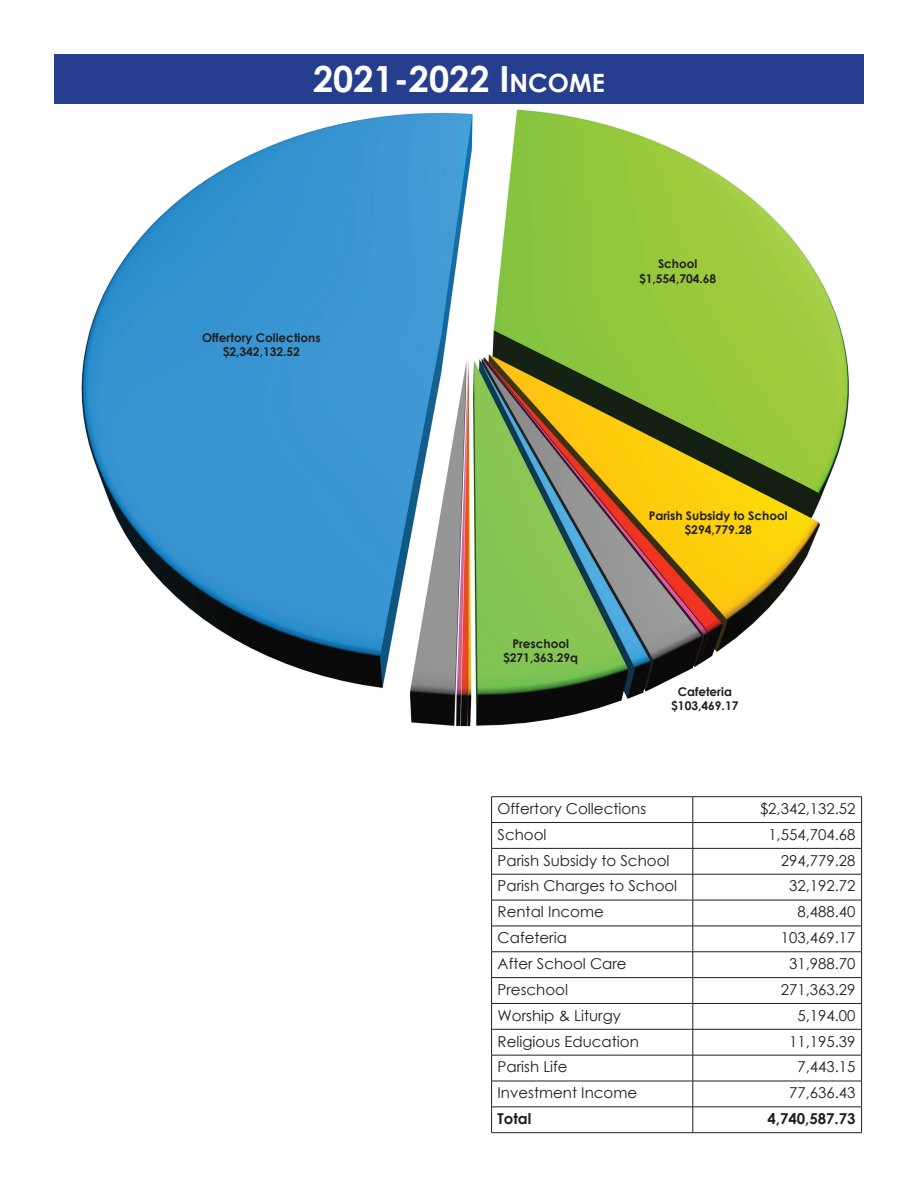
<style>
.page{position:relative;width:918px;height:1188px;background:#fff}
.page>*{position:absolute;margin:0;border:0;box-sizing:border-box;transform-origin:0 0}
.t1{font:700 36px "Century Gothic";color:#fff}
.t2{font:15px "Century Gothic";color:#231f20}
.t3{font:700 15px "Century Gothic";color:#231f20}
.t4{font:700 12px/14.4px "Century Gothic";color:#231f20;text-align:center}
.s1{font-size:25.2px}
</style>
<div class="page">
<img style="left:81px;top:109px;width:768px;height:618px">
<div style="left:54px;top:54px;width:810px;height:50px;background:#253f8e"></div>
<hr style="left:491px;top:796px;width:202px;height:1px;background:#231f20">
<hr style="left:693px;top:796px;width:169px;height:1px;background:#231f20">
<hr style="left:491px;top:822px;width:202px;height:1px;background:#231f20">
<hr style="left:693px;top:822px;width:169px;height:1px;background:#231f20">
<hr style="left:491px;top:848px;width:202px;height:1px;background:#231f20">
<hr style="left:693px;top:848px;width:169px;height:1px;background:#231f20">
<hr style="left:491px;top:874px;width:202px;height:1px;background:#231f20">
<hr style="left:693px;top:874px;width:169px;height:1px;background:#231f20">
<hr style="left:491px;top:900px;width:202px;height:1px;background:#231f20">
<hr style="left:693px;top:900px;width:169px;height:1px;background:#231f20">
<hr style="left:491px;top:926px;width:202px;height:1px;background:#231f20">
<hr style="left:693px;top:926px;width:169px;height:1px;background:#231f20">
<hr style="left:491px;top:952px;width:202px;height:1px;background:#231f20">
<hr style="left:693px;top:952px;width:169px;height:1px;background:#231f20">
<hr style="left:491px;top:977px;width:202px;height:1px;background:#231f20">
<hr style="left:693px;top:977px;width:169px;height:1px;background:#231f20">
<hr style="left:491px;top:1003px;width:202px;height:1px;background:#231f20">
<hr style="left:693px;top:1003px;width:169px;height:1px;background:#231f20">
<hr style="left:491px;top:1029px;width:202px;height:1px;background:#231f20">
<hr style="left:693px;top:1029px;width:169px;height:1px;background:#231f20">
<hr style="left:491px;top:1055px;width:202px;height:1px;background:#231f20">
<hr style="left:693px;top:1055px;width:169px;height:1px;background:#231f20">
<hr style="left:491px;top:1081px;width:202px;height:1px;background:#231f20">
<hr style="left:693px;top:1081px;width:169px;height:1px;background:#231f20">
<hr style="left:491px;top:1107px;width:202px;height:1px;background:#231f20">
<svg style="left:491px;top:797px;width:1px;height:335px"></svg>
<hr style="left:693px;top:1107px;width:169px;height:1px;background:#231f20">
<svg style="left:693px;top:797px;width:1px;height:335px"></svg>
<svg style="left:861px;top:797px;width:1px;height:335px"></svg>
<hr style="left:491px;top:1132px;width:202px;height:1px;background:#231f20">
<hr style="left:693px;top:1132px;width:169px;height:1px;background:#231f20">
<h1 class="t1" style="left:313px;top:52px;width:293px">2021-2022 I <span class="s1">NCOME</span></h1>
<p class="t4" style="left:202px;top:330px;width:120px">Offertory Collections $2,342,132.52</p>
<p class="t4" style="left:639px;top:256px;width:79px">School $1,554,704.68</p>
<p class="t4" style="left:503px;top:636px;width:77px">Preschool $271,363.29q</p>
<p class="t4" style="left:649px;top:508px;width:140px">Parish Subsidy to School $294,779.28</p>
<p class="t4" style="left:671px;top:684px;width:69px">Cafeteria $103,469.17</p>
<p class="t2" style="left:498px;top:798px;width:150px">Offertory Collections</p>
<p class="t2" style="left:760px;top:798px;width:97px">$2,342,132.52</p>
<p class="t2" style="left:498px;top:824px;width:50px">School</p>
<p class="t2" style="left:768px;top:824px;width:89px">1,554,704.68</p>
<p class="t2" style="left:498px;top:850px;width:173px">Parish Subsidy to School</p>
<p class="t2" style="left:781px;top:850px;width:76px">294,779.28</p>
<p class="t2" style="left:498px;top:876px;width:181px">Parish Charges to School</p>
<p class="t2" style="left:789px;top:876px;width:68px">32,192.72</p>
<p class="t2" style="left:498px;top:901px;width:108px">Rental Income</p>
<p class="t2" style="left:797px;top:901px;width:60px">8,488.40</p>
<p class="t2" style="left:498px;top:927px;width:71px">Cafeteria</p>
<p class="t2" style="left:781px;top:927px;width:76px">103,469.17</p>
<p class="t2" style="left:498px;top:953px;width:131px">After School Care</p>
<p class="t2" style="left:789px;top:953px;width:68px">31,988.70</p>
<p class="t2" style="left:498px;top:979px;width:72px">Preschool</p>
<p class="t2" style="left:781px;top:979px;width:76px">271,363.29</p>
<p class="t2" style="left:498px;top:1005px;width:125px">Worship &amp; Liturgy</p>
<p class="t2" style="left:797px;top:1005px;width:60px">5,194.00</p>
<p class="t2" style="left:498px;top:1031px;width:143px">Religious Education</p>
<p class="t2" style="left:789px;top:1031px;width:68px">11,195.39</p>
<p class="t2" style="left:498px;top:1056px;width:72px">Parish Life</p>
<p class="t2" style="left:797px;top:1056px;width:60px">7,443.15</p>
<p class="t2" style="left:498px;top:1082px;width:141px">Investment Income</p>
<p class="t2" style="left:789px;top:1082px;width:68px">77,636.43</p>
<p class="t3" style="left:498px;top:1107px;width:35px">Total</p>
<p class="t3" style="left:767px;top:1107px;width:90px">4,740,587.73</p>
</div>
